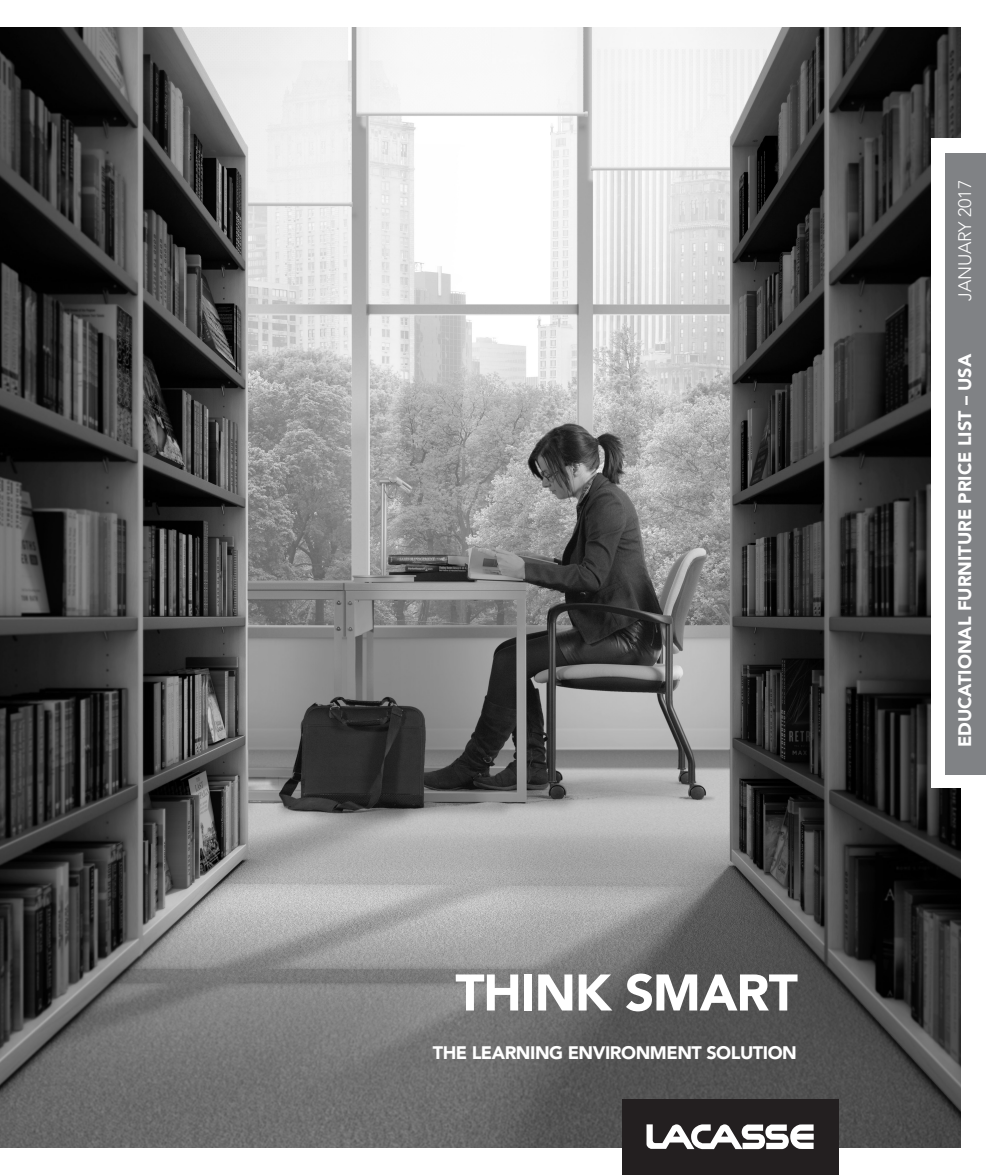
<style>
.page{position:relative;width:986px;height:1175px;background:#fff}
.page>*{position:absolute;margin:0;border:0;box-sizing:border-box;transform-origin:0 0}
.t1{font:900 50.85px "Avenir LT Std";letter-spacing:-.025em;color:#fff}
.t2{font:900 18px "Avenir LT Std";color:#fff}
.t3{font:900 18px "Avenir LT Std";letter-spacing:-.025em;color:#fff}
.t4{font:300 18px "Avenir LT Std";letter-spacing:-.01em;color:#fff}
</style>
<div class="page">
<img style="left:0;top:27px;width:960px;height:1121px">
<div style="left:622px;top:1099px;width:216px;height:75px;background:#231f20"></div>
<svg style="left:646px;top:1124px;width:167px;height:25px"></svg>
<div style="left:932px;top:138px;width:54px;height:650px;background:#fff"></div>
<div style="left:945px;top:153px;width:41px;height:621px;background:#808285"></div>
<p class="t1" style="left:455px;top:962px;width:344px">THINK SMART</p>
<p class="t3" style="left:433px;top:1042px;width:365px">THE LEARNING ENVIRONMENT SOLUTION</p>
<p class="t4" style="left:954px;top:301px;width:122px;rotate:-90deg">JANUARY 2017</p>
<p class="t2" style="left:954px;top:747px;width:395px;rotate:-90deg">EDUCATIONAL FURNITURE PRICE LIST – USA</p>
</div>
